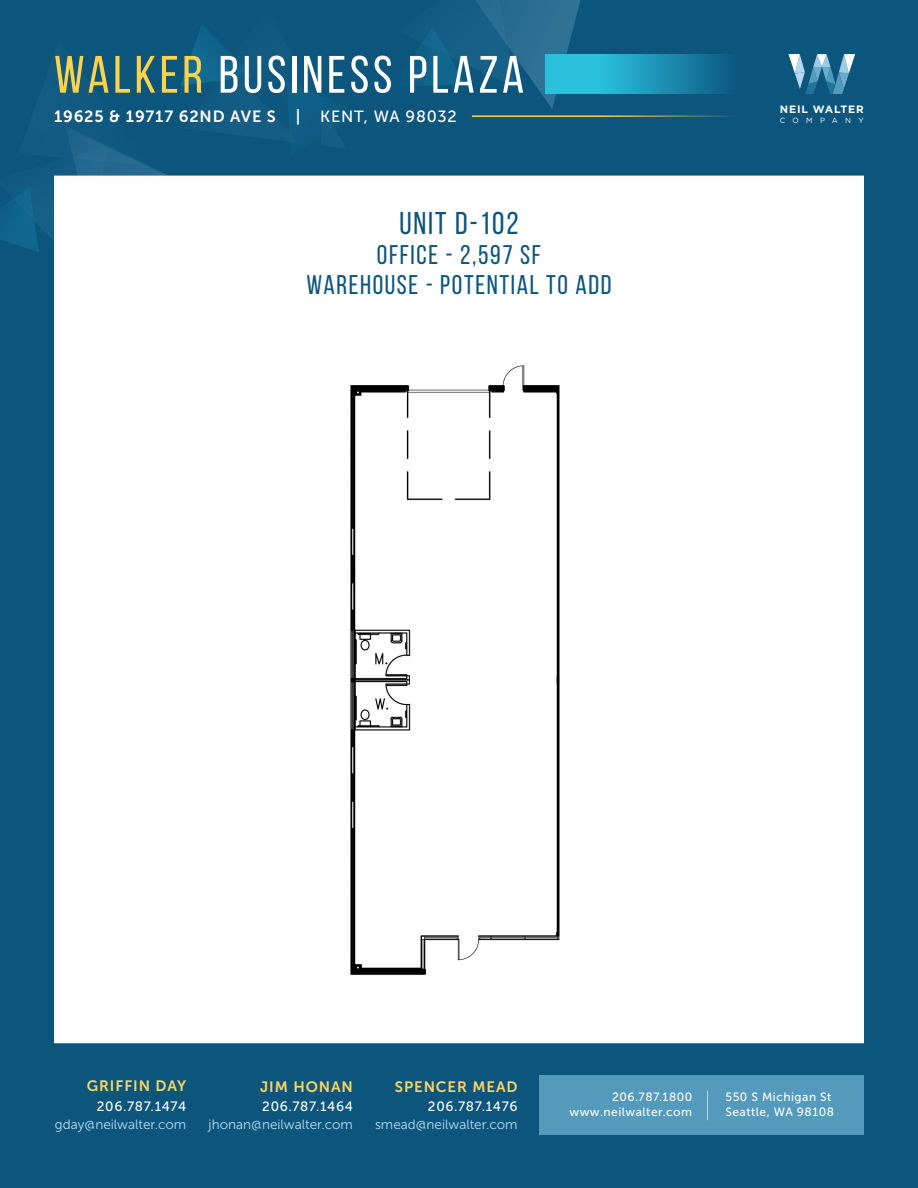
<style>
.page{position:relative;width:918px;height:1188px;background:#0c557d}
.page>*{position:absolute;margin:0;border:0;box-sizing:border-box;transform-origin:0 0}
.t1{font:52.5px "Bebas Neue";letter-spacing:.07em;color:#fff}
.t2{font:31.5px "Bebas Neue";letter-spacing:.06em;color:#0c557d}
.t3{font:27px "Bebas Neue";letter-spacing:.06em;color:#0c557d}
.t4{font:16.2px "Museo Sans 700";letter-spacing:.05em;color:#fff}
.t5{font:15px "Museo Sans 700";letter-spacing:.06em;color:#fdd662}
.t6{font:13.5px "Museo Sans 300";color:#bbddf4}
.t7{font:13.5px "Museo Sans 500";letter-spacing:.05em;color:#fff}
.t8{font:12px "Museo Sans 500";letter-spacing:.04em;color:#fff}
.t9{font:700 10.65px "Gotham";letter-spacing:.08em;color:#fff}
.t10{font:7.5px "Gotham";letter-spacing:.98em;color:#fff}
.s1{color:#fdd34b}
.s2{font-family:"Museo Sans 500"}
</style>
<div class="page">
<svg style="left:0;top:0;width:589px;height:252px"></svg>
<div style="left:54px;top:176px;width:810px;height:867px;background:#fff"></div>
<div style="left:539px;top:1076px;width:325px;height:59px;background:#539abc"></div>
<svg style="left:707px;top:1091px;width:1px;height:29px"></svg>
<img style="left:350px;top:365px;width:210px;height:610px">
<svg style="left:788px;top:54px;width:67px;height:40px"></svg>
<svg style="left:545px;top:54px;width:180px;height:39px;background:#219fbf"></svg>
<hr style="left:472px;top:115px;width:266px;height:2px;background:#fdd34b">
<p class="t1" style="left:54px;top:46px;width:472px"><span class="s1">WALKER</span> BUSINESS PLAZA</p>
<p class="t4" style="left:54px;top:107px;width:404px">19625 &amp; 19717 62ND AVE S | <span class="s2">KENT, WA 98032</span></p>
<p class="t2" style="left:399px;top:207px;width:121px">UNIT D-102</p>
<p class="t3" style="left:377px;top:241px;width:166px">OFFICE - 2,597 SF</p>
<p class="t3" style="left:306px;top:271px;width:307px">WAREHOUSE - POTENTIAL TO ADD</p>
<p class="t9" style="left:780px;top:102px;width:85px">NEIL WALTER</p>
<p class="t10" style="left:780px;top:115px;width:86px">COMPANY</p>
<p class="t5" style="left:87px;top:1078px;width:101px">GRIFFIN DAY</p>
<p class="t7" style="left:97px;top:1099px;width:91px">206.787.1474</p>
<p class="t6" style="left:55px;top:1117px;width:133px">gday@neilwalter.com</p>
<p class="t5" style="left:260px;top:1078px;width:94px">JIM HONAN</p>
<p class="t7" style="left:262px;top:1099px;width:92px">206.787.1464</p>
<p class="t6" style="left:209px;top:1117px;width:146px">jhonan@neilwalter.com</p>
<p class="t5" style="left:395px;top:1078px;width:124px">SPENCER MEAD</p>
<p class="t7" style="left:428px;top:1099px;width:91px">206.787.1476</p>
<p class="t6" style="left:375px;top:1117px;width:144px">smead@neilwalter.com</p>
<p class="t8" style="left:612px;top:1090px;width:82px">206.787.1800</p>
<p class="t8" style="left:569px;top:1105px;width:124px">www.neilwalter.com</p>
<p class="t8" style="left:725px;top:1090px;width:108px">550 S Michigan St</p>
<p class="t8" style="left:725px;top:1105px;width:110px">Seattle, WA 98108</p>
</div>
